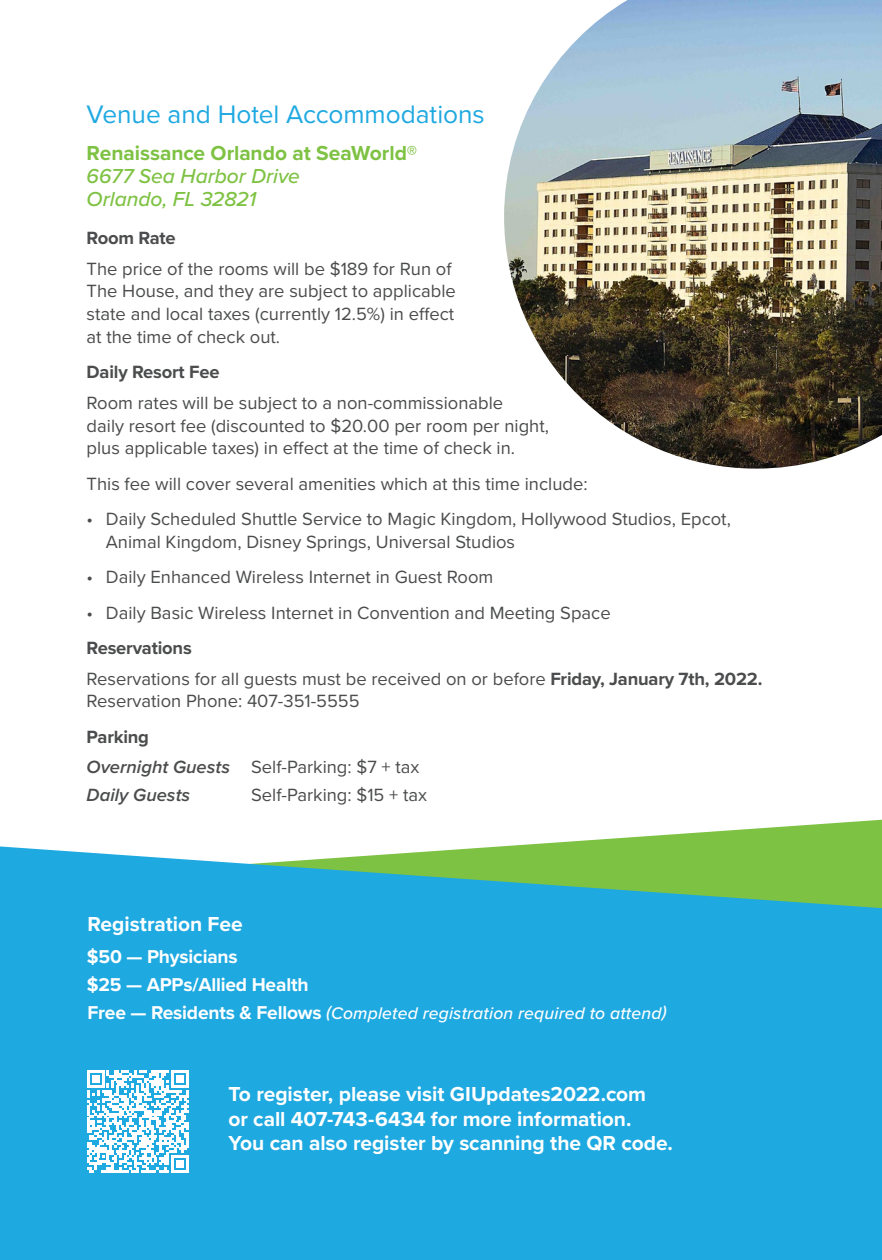
<style>
.page{position:relative;width:882px;height:1260px;background:#fff}
.page>*{position:absolute;margin:0;border:0;box-sizing:border-box;transform-origin:0 0}
.t1{font:26.25px "Proxima Nova";color:#1fa9e1}
.t2{font:700 21px/24.5px "Proxima Nova";letter-spacing:-.005em;color:#fff}
.t3{font:italic 500 21px/22.8px "Proxima Nova";letter-spacing:-.005em;color:#7ec243}
.t4{font:700 21px "Proxima Nova";letter-spacing:-.005em;color:#7ec243}
.t5{font:700 19.25px/28px "Proxima Nova";letter-spacing:-.01em;color:#fff}
.t6{font:18.38px/22.8px "Proxima Nova";color:#4b4c4d}
.t7{font:700 18.38px "Proxima Nova";letter-spacing:-.01em;color:#4b4c4d}
.t8{font:italic 600 18.38px "Proxima Nova";color:#4b4c4d}
.t9{font:italic 500 17.5px "Proxima Nova";letter-spacing:.01em;color:#fff}
.s1{font-weight:700}
.s2{font-weight:600;font-style:italic}
.s3{font-weight:700;font-style:normal;font-size:19.25px}
</style>
<div class="page">
<svg style="left:507px;top:820px;width:375px;height:26px"></svg>
<svg style="left:0;top:846px;width:882px;height:414px;background:#28abd6"></svg>
<img style="left:504px;top:0;width:378px;height:469px">
<svg style="left:87px;top:1071px;width:102px;height:101px"></svg>
<h1 class="t1" style="left:87px;top:95px;width:400px">Venue and Hotel Accommodations</h1>
<p class="t4" style="left:87px;top:137px;width:332px">Renaissance Orlando at SeaWorld®</p>
<p class="t3" style="left:87px;top:164px;width:215px">6677 Sea Harbor Drive<br>Orlando, FL 32821</p>
<p class="t7" style="left:87px;top:224px;width:91px">Room Rate</p>
<p class="t6" style="left:87px;top:256px;width:371px">The price of the rooms will be $189 for Run of The House, and they are subject to applicable state and local taxes (currently 12.5%) in effect at the time of check out.</p>
<p class="t7" style="left:87px;top:358px;width:134px">Daily Resort Fee</p>
<p class="t6" style="left:87px;top:391px;width:464px">Room rates will be subject to a non-commissionable<br>daily resort fee (discounted to $20.00 per room per night, plus applicable taxes) in effect at the time of check in.</p>
<p class="t6" style="left:87px;top:472px;width:502px">This fee will cover several amenities which at this time include:</p>
<p class="t6" style="left:106px;top:507px;width:627px;text-indent:-19px">• Daily Scheduled Shuttle Service to Magic Kingdom, Hollywood Studios, Epcot,<br>Animal Kingdom, Disney Springs, Universal Studios</p>
<p class="t6" style="left:87px;top:565px;width:408px">• Daily Enhanced Wireless Internet in Guest Room</p>
<p class="t6" style="left:87px;top:600px;width:526px">• Daily Basic Wireless Internet in Convention and Meeting Space</p>
<p class="t6" style="left:87px;top:632px;width:677px;line-height:30.6px"><span class="s1">Reservations<br></span>Reservations for all guests must be received on or before <span class="s1">Friday, January 7th, 2022.</span></p>
<p class="t6" style="left:87px;top:689px;width:275px">Reservation Phone: 407-351-5555</p>
<p class="t6" style="left:87px;top:721px;width:334px;line-height:30.6px"><span class="s1">Parking<br></span><span class="s2">Overnight Guests</span> Self-Parking: $7 + tax</p>
<p class="t8" style="left:87px;top:781px;width:105px">Daily Guests</p>
<p class="t6" style="left:251px;top:783px;width:177px">Self-Parking: $15 + tax</p>
<p class="t2" style="left:87px;top:911px;width:157px">Registration Fee</p>
<p class="t5" style="left:87px;top:943px;width:223px">$50 — Physicians<br>$25 — APPs/Allied Health</p>
<p class="t9" style="left:87px;top:1001px;width:580px"><span class="s3">Free — Residents &amp; Fellows</span> (Completed registration required to attend)</p>
<p class="t2" style="left:228px;top:1082px;width:446px">To register, please visit GIUpdates2022.com<br>or call 407-743-6434 for more information.<br>You can also register by scanning the QR code.</p>
</div>
